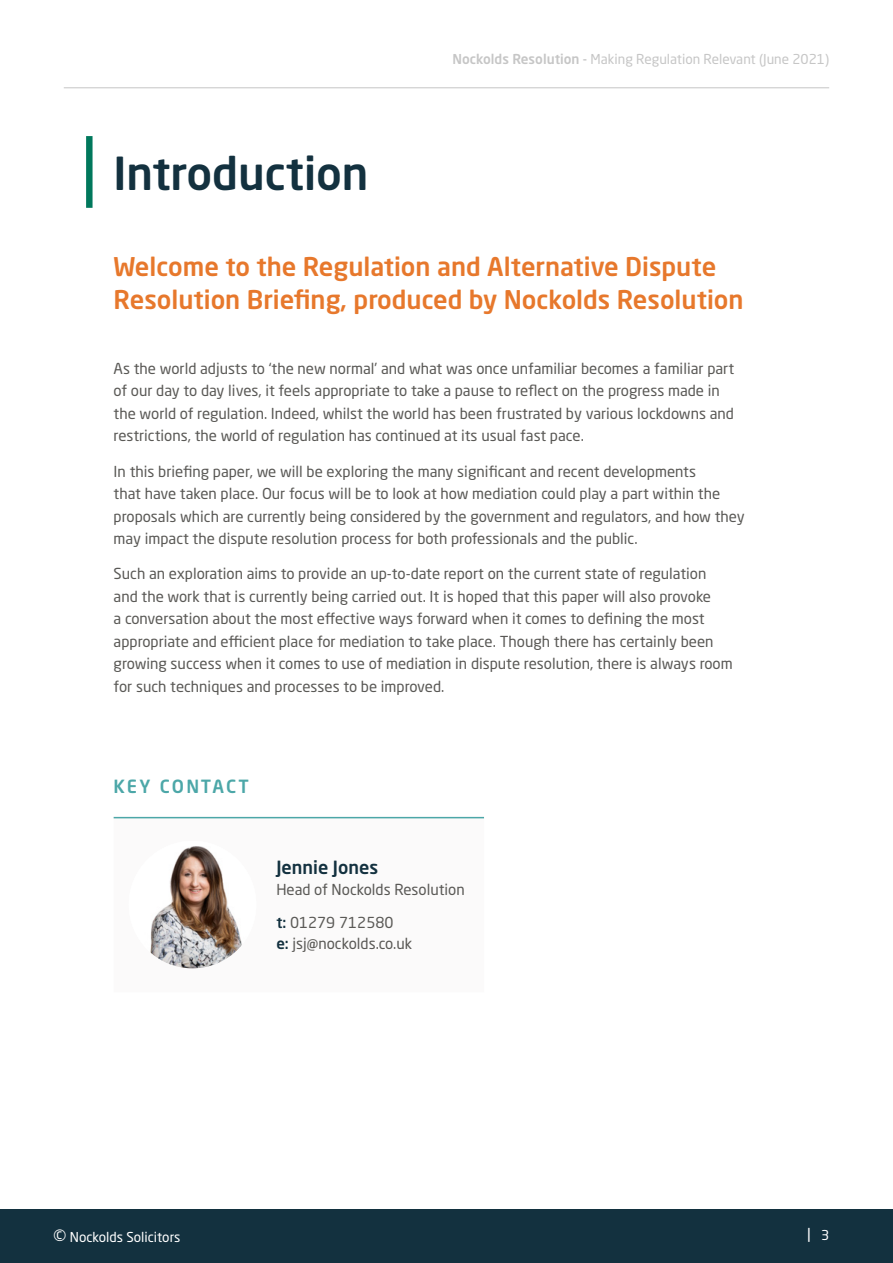
<style>
.page{position:relative;width:893px;height:1263px;background:#fff}
.page>*{position:absolute;margin:0;border:0;box-sizing:border-box;transform-origin:0 0}
.t1{font:500 45px "Neo Sans Std";color:#13313f}
.t2{font:500 25.5px/33px "Neo Sans Std";color:#e7782c}
.t3{font:500 18px "Neo Sans Std";color:#13313f}
.t4{font:500 18px "Neo Sans Std";letter-spacing:.105em;color:#4ca7a8}
.t5{font:15px/22.5px "Neo Sans Std";color:#5a5956}
.t6{font:15px "Neo Sans Std";color:#fff}
.t7{font:13.5px "Neo Sans Std";color:#c6c6c6}
.t8{font:13.5px "Neo Sans Std";color:#fff}
.s1{font-weight:500}
.s2{font-weight:500;color:#13313f}
.s3{font-size:18px}
</style>
<div class="page">
<div style="left:0;top:1209px;width:893px;height:54px;background:#13313f"></div>
<hr style="left:64px;top:87px;width:765px;height:1px;background:#c6c6c6">
<div style="left:86px;top:136px;width:7px;height:72px;background:#00785c"></div>
<div style="left:114px;top:817px;width:370px;height:175px;background:#fbfafa;border:2px solid #fbfafa"></div>
<hr style="left:114px;top:817px;width:370px;height:1px;background:#4ca7a8">
<img style="left:129px;top:841px;width:127px;height:127px;border-radius:64px">
<h1 class="t1" style="left:114px;top:145px;width:256px">Introduction</h1>
<p class="t7" style="left:453px;top:51px;width:378px"><span class="s1">Nockolds Resolution -</span> Making Regulation Relevant (June 2021)</p>
<h2 class="t2" style="left:114px;top:250px;width:631px">Welcome to the Regulation and Alternative Dispute<br>Resolution Briefing, produced by Nockolds Resolution</h2>
<p class="t5" style="left:114px;top:357px;width:622px">As the world adjusts to ‘the new normal’ and what was once unfamiliar becomes a familiar part of our day to day lives, it feels appropriate to take a pause to reflect on the progress made in the world of regulation. Indeed, whilst the world has been frustrated by various lockdowns and restrictions, the world of regulation has continued at its usual fast pace.</p>
<p class="t5" style="left:114px;top:460px;width:633px">In this briefing paper, we will be exploring the many significant and recent developments<br>that have taken place. Our focus will be to look at how mediation could play a part within the proposals which are currently being considered by the government and regulators, and how they may impact the dispute resolution process for both professionals and the public.</p>
<p class="t5" style="left:114px;top:562px;width:621px">Such an exploration aims to provide an up-to-date report on the current state of regulation and the work that is currently being carried out. It is hoped that this paper will also provoke<br>a conversation about the most effective ways forward when it comes to defining the most appropriate and efficient place for mediation to take place. Though there has certainly been growing success when it comes to use of mediation in dispute resolution, there is always room for such techniques and processes to be improved.</p>
<p class="t4" style="left:114px;top:774px;width:137px">KEY CONTACT</p>
<p class="t3" style="left:276px;top:855px;width:103px">Jennie Jones</p>
<p class="t5" style="left:276px;top:878px;width:190px">Head of Nockolds Resolution</p>
<p class="t5" style="left:276px;top:912px;width:137px;line-height:21px"><span class="s2">t:</span> 01279 712580<br><span class="s2">e:</span> jsj@nockolds.co.uk</p>
<p class="t8" style="left:53px;top:1229px;width:129px"><span class="s3">©</span> Nockolds Solicitors</p>
<p class="t6" style="left:807px;top:1224px;width:23px">| <sub>3</sub></p>
</div>
